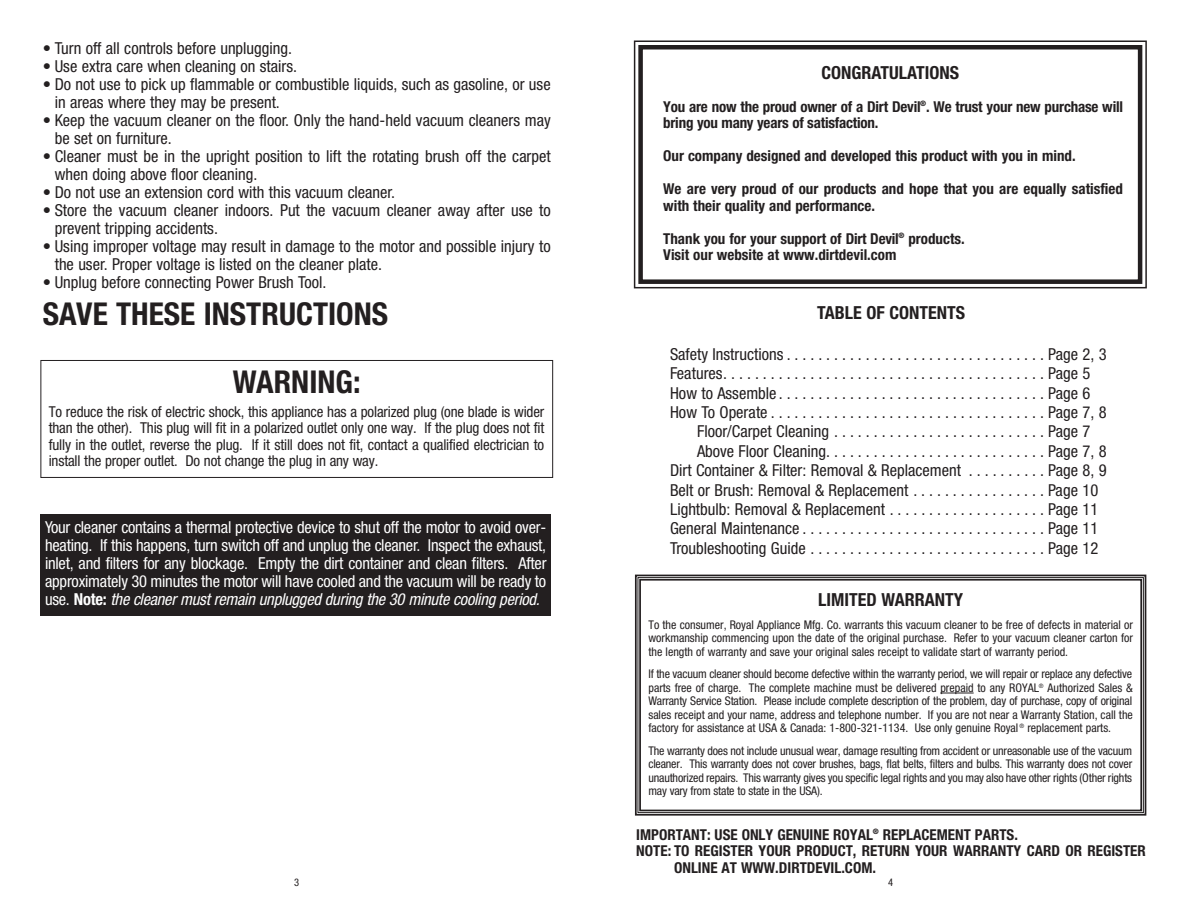
<style>
.page{position:relative;width:1188px;height:918px;background:#fff}
.page>*{position:absolute;margin:0;border:0;box-sizing:border-box;transform-origin:0 0}
.t1{font:700 condensed 31.5px/67.7px "Helvetica Neue";color:#231f20}
.t2{font:700 condensed 18px "Helvetica Neue";color:#231f20}
.t3{font:condensed 16.5px/18px "Helvetica Neue";color:#231f20}
.t4{font:condensed 16.5px/18px "Helvetica Neue";letter-spacing:-.015em;color:#fff;text-align:justify}
.t5{font:700 condensed 15px/16.5px "Helvetica Neue";color:#231f20}
.t6{font:condensed 15px/16.5px "Helvetica Neue";letter-spacing:-.01em;color:#231f20;text-align:justify}
.t7{font:condensed 12px/13.5px "Helvetica Neue";color:#231f20;text-align:justify}
.t8{font:condensed 10.5px "Helvetica Neue";color:#231f20}
.s1{font-weight:700}
.s2{font-style:italic}
</style>
<div class="page">
<div style="left:40px;top:514px;width:511px;height:102px;background:#231f20"></div>
<div style="left:40px;top:360px;width:513px;height:118px;border:1px solid #231f20"></div>
<div style="left:634px;top:40px;width:513px;height:248px;border:2px solid #231f20"></div>
<div style="left:638px;top:45px;width:504px;height:239px;border:4px solid #231f20"></div>
<hr style="left:940px;top:693px;width:34px;height:1px;background:#231f20">
<div style="left:635px;top:575px;width:511px;height:241px;border:2px solid #231f20"></div>
<div style="left:638px;top:577px;width:506px;height:236px;border:1px solid #231f20"></div>
<div style="left:639px;top:579px;width:503px;height:232px;border:2px solid #231f20"></div>
<p class="t3" style="left:43px;top:40px;width:251px">• Turn off all controls before unplugging.</p>
<p class="t3" style="left:43px;top:58px;width:256px">• Use extra care when cleaning on stairs.</p>
<p class="t3" style="left:55px;top:76px;width:497px;text-indent:-12px">• Do not use to pick up flammable or combustible liquids, such as gasoline, or use in areas where they may be present.</p>
<p class="t3" style="left:55px;top:112px;width:497px;text-indent:-12px">• Keep the vacuum cleaner on the floor. Only the hand-held vacuum cleaners may be set on furniture.</p>
<p class="t3" style="left:55px;top:148px;width:498px;text-indent:-12px">• Cleaner must be in the upright position to lift the rotating brush off the carpet when doing above floor cleaning.</p>
<p class="t3" style="left:43px;top:184px;width:354px">• Do not use an extension cord with this vacuum cleaner.</p>
<p class="t3" style="left:55px;top:202px;width:498px;text-indent:-12px">• Store the vacuum cleaner indoors. Put the vacuum cleaner away after use to prevent tripping accidents.</p>
<p class="t3" style="left:55px;top:238px;width:497px;text-indent:-12px">• Using improper voltage may result in damage to the motor and possible injury to the user. Proper voltage is listed on the cleaner plate.</p>
<p class="t3" style="left:43px;top:274px;width:285px">• Unplug before connecting Power Brush Tool.</p>
<h1 class="t1" style="left:233px;top:283px;width:157px;text-indent:-190px">SAVE THESE INSTRUCTIONS<br>WARNING:</h1>
<p class="t6" style="left:49px;top:405px;width:497px">To reduce the risk of electric shock, this appliance has a polarized plug (one blade is wider than the other). This plug will fit in a polarized outlet only one way. If the plug does not fit fully in the outlet, reverse the plug. If it still does not fit, contact a qualified electrician to install the proper outlet. Do not change the plug in any way.</p>
<p class="t4" style="left:45px;top:520px;width:503px">Your cleaner contains a thermal protective device to shut off the motor to avoid over&shy;heating. If this happens, turn switch off and unplug the cleaner. Inspect the exhaust, inlet, and filters for any blockage. Empty the dirt container and clean filters. After approximately 30 minutes the motor will have cooled and the vacuum will be ready to use. <span class="s1">Note:</span> <span class="s2">the cleaner must remain unplugged during the 30 minute cooling period.</span></p>
<p class="t8" style="left:294px;top:879px;width:7px">3</p>
<p class="t2" style="left:822px;top:66px;width:139px">CONGRATULATIONS</p>
<p class="t5" style="left:663px;top:100px;width:461px">You are now the proud owner of a Dirt Devil<sup>®</sup>. We trust your new purchase will bring you many years of satisfaction.</p>
<p class="t5" style="left:663px;top:149px;width:414px">Our company designed and developed this product with you in mind.</p>
<p class="t5" style="left:663px;top:182px;width:461px">We are very proud of our products and hope that you are equally satisfied with their quality and performance.</p>
<p class="t5" style="left:663px;top:232px;width:303px">Thank you for your support of Dirt Devil<sup>®</sup> products.<br>Visit our website at www.dirtdevil.com</p>
<p class="t2" style="left:817px;top:306px;width:150px">TABLE OF CONTENTS</p>
<p class="t3" style="left:670px;top:347px;width:438px">Safety Instructions . . . . . . . . . . . . . . . . . . . . . . . . . . . . . . . . . Page 2, 3</p>
<p class="t3" style="left:670px;top:366px;width:422px">Features. . . . . . . . . . . . . . . . . . . . . . . . . . . . . . . . . . . . . . . . . Page 5</p>
<p class="t3" style="left:670px;top:385px;width:422px">How to Assemble . . . . . . . . . . . . . . . . . . . . . . . . . . . . . . . . . . Page 6</p>
<p class="t3" style="left:670px;top:405px;width:438px">How To Operate . . . . . . . . . . . . . . . . . . . . . . . . . . . . . . . . . . . Page 7, 8</p>
<p class="t3" style="left:697px;top:424px;width:395px">Floor/Carpet Cleaning . . . . . . . . . . . . . . . . . . . . . . . . . . . Page 7</p>
<p class="t3" style="left:697px;top:443px;width:411px">Above Floor Cleaning. . . . . . . . . . . . . . . . . . . . . . . . . . . . Page 7, 8</p>
<p class="t3" style="left:670px;top:463px;width:438px">Dirt Container &amp; Filter: Removal &amp; Replacement . . . . . . . . . . Page 8, 9</p>
<p class="t3" style="left:670px;top:482px;width:430px">Belt or Brush: Removal &amp; Replacement . . . . . . . . . . . . . . . . . Page 10</p>
<p class="t3" style="left:670px;top:501px;width:430px">Lightbulb: Removal &amp; Replacement . . . . . . . . . . . . . . . . . . . . Page 11</p>
<p class="t3" style="left:670px;top:521px;width:430px">General Maintenance . . . . . . . . . . . . . . . . . . . . . . . . . . . . . . . Page 11</p>
<p class="t3" style="left:670px;top:540px;width:430px">Troubleshooting Guide . . . . . . . . . . . . . . . . . . . . . . . . . . . . . . Page 12</p>
<p class="t2" style="left:818px;top:593px;width:147px">LIMITED WARRANTY</p>
<p class="t7" style="left:648px;top:619px;width:486px">To the consumer, Royal Appliance Mfg. Co. warrants this vacuum cleaner to be free of defects in material or workmanship commencing upon the date of the original purchase. Refer to your vacuum cleaner carton for the length of warranty and save your original sales receipt to validate start of warranty period.</p>
<p class="t7" style="left:648px;top:668px;width:486px">If the vacuum cleaner should become defective within the warranty period, we will repair or replace any defective parts free of charge. The complete machine must be delivered prepaid to any ROYAL<sup>®</sup> Authorized Sales &amp; Warranty Service Station. Please include complete description of the problem, day of purchase, copy of original sales receipt and your name, address and telephone number. If you are not near a Warranty Station, call the factory for assistance at USA &amp; Canada: 1-800-321-1134. Use only genuine Royal <sup>®</sup> replacement parts.</p>
<p class="t7" style="left:648px;top:745px;width:485px">The warranty does not include unusual wear, damage resulting from accident or unreasonable use of the vacuum cleaner. This warranty does not cover brushes, bags, flat belts, filters and bulbs. This warranty does not cover unauthorized repairs. This warranty gives you specific legal rights and you may also have other rights (Other rights may vary from state to state in the USA).</p>
<p class="t5" style="left:636px;top:828px;width:383px">IMPORTANT: USE ONLY GENUINE ROYAL<sup>®</sup> REPLACEMENT PARTS.</p>
<p class="t5" style="left:636px;top:844px;width:511px">NOTE: TO REGISTER YOUR PRODUCT, RETURN YOUR WARRANTY CARD OR REGISTER</p>
<p class="t5" style="left:674px;top:861px;width:203px">ONLINE AT WWW.DIRTDEVIL.COM.</p>
<p class="t8" style="left:888px;top:879px;width:7px">4</p>
</div>
